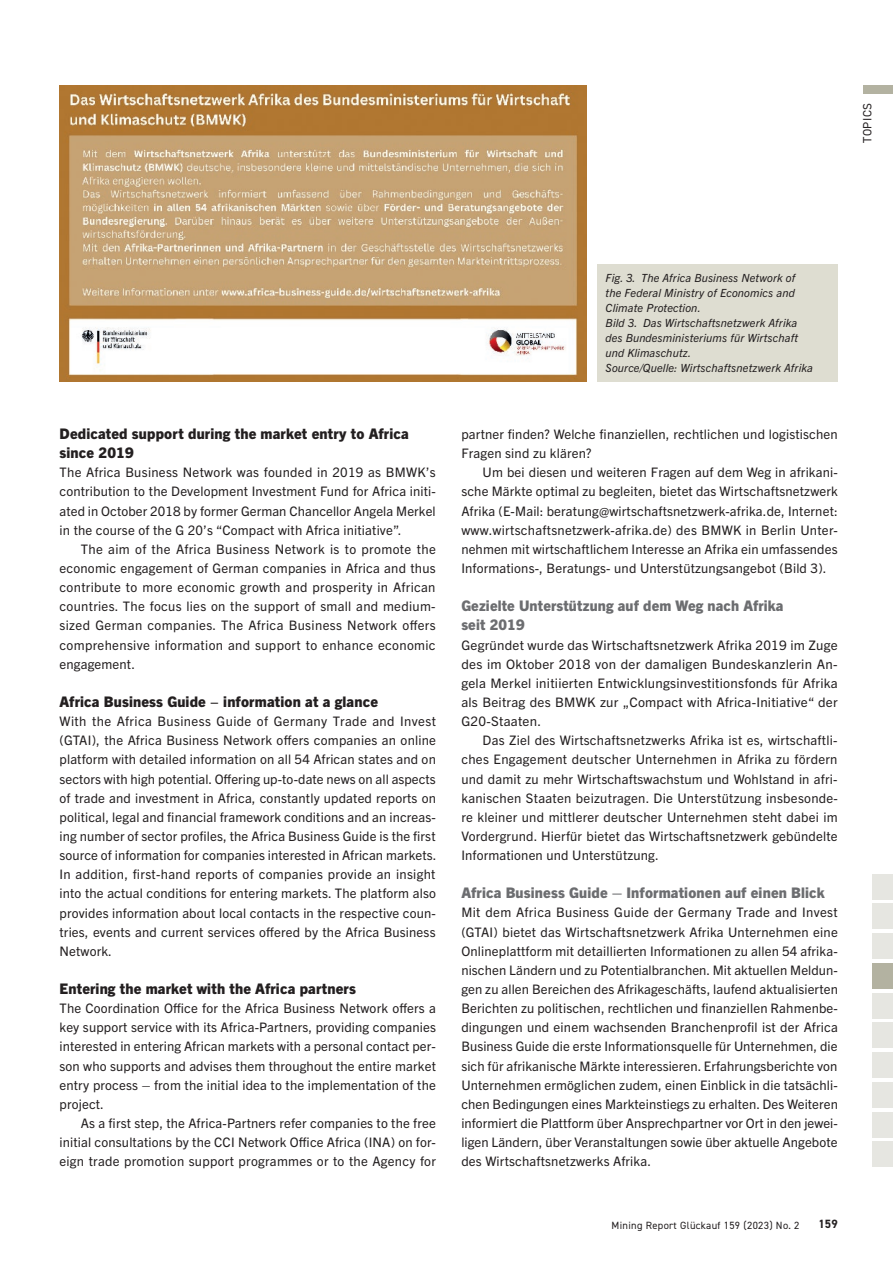
<style>
.page{position:relative;width:893px;height:1263px;background:#fff}
.page>*{position:absolute;margin:0;border:0;box-sizing:border-box;transform-origin:0 0}
.t1{font:800 14.7px/19.2px "Trade Gothic Next LT Pro";letter-spacing:.01em;color:#231f20}
.t2{font:800 14.7px/19.2px "Trade Gothic Next LT Pro";letter-spacing:.01em;color:#6c6d70}
.t3{font:13.2px/19.2px "Trade Gothic Next LT Pro";letter-spacing:.01em;color:#231f20;text-align:justify}
.t4{font:12px "DIN2014";letter-spacing:.045em;color:#231f20}
.t5{font:700 12px "DIN2014";color:#231f20}
.t6{font:italic 11.25px/15px "Trade Gothic Next LT Pro";letter-spacing:.01em;color:#231f20}
.t7{font:10.5px "DIN2014";letter-spacing:.03em;color:#231f20}
</style>
<div class="page">
<div style="left:863px;top:85px;width:30px;height:9px;background:#b3b2a1"></div>
<div style="left:872px;top:1141px;width:21px;height:26px;background:#e6e6e1"></div>
<div style="left:872px;top:1112px;width:21px;height:25px;background:#e6e6e1"></div>
<div style="left:872px;top:1082px;width:21px;height:26px;background:#e6e6e1"></div>
<div style="left:872px;top:1052px;width:21px;height:26px;background:#e6e6e1"></div>
<div style="left:872px;top:1023px;width:21px;height:25px;background:#e6e6e1"></div>
<div style="left:872px;top:993px;width:21px;height:25px;background:#e6e6e1"></div>
<div style="left:872px;top:933px;width:21px;height:26px;background:#e6e6e1"></div>
<div style="left:872px;top:903px;width:21px;height:26px;background:#e6e6e1"></div>
<div style="left:872px;top:874px;width:21px;height:25px;background:#e6e6e1"></div>
<div style="left:872px;top:963px;width:21px;height:26px;background:#b3b2a1"></div>
<img style="left:60px;top:85px;width:527px;height:297px">
<div style="left:597px;top:264px;width:241px;height:118px;background:#deddd1"></div>
<p class="t4" style="left:860px;top:143px;width:42px;rotate:-90deg">TOPICS</p>
<p class="t1" style="left:60px;top:423px;width:351px">Dedicated support during the market entry to Africa since 2019</p>
<p class="t3" style="left:60px;top:462px;width:378px">The Africa Business Network was founded in 2019 as BMWK’s contribution to the Development Investment Fund for Africa initi&shy;ated in October 2018 by former German Chancellor Angela Merkel in the course of the G 20’s “Compact with Africa initiative”.</p>
<p class="t3" style="left:60px;top:539px;width:378px;text-indent:21px">The aim of the Africa Business Network is to promote the economic engagement of German companies in Africa and thus contribute to more economic growth and prosperity in African countries. The focus lies on the support of small and medium&shy;sized German companies. The Africa Business Network offers comprehensive information and support to enhance economic engagement.</p>
<p class="t1" style="left:60px;top:691px;width:320px">Africa Business Guide − information at a glance</p>
<p class="t3" style="left:60px;top:711px;width:378px">With the Africa Business Guide of Germany Trade and Invest (GTAI), the Africa Business Network offers companies an online platform with detailed information on all 54 African states and on sectors with high potential. Offering up-to-date news on all aspects of trade and investment in Africa, constantly updated reports on political, legal and financial framework conditions and an increas&shy;ing number of sector profiles, the Africa Business Guide is the first source of information for companies interested in African markets.<br>In addition, first-hand reports of companies provide an insight into the actual conditions for entering markets. The platform also provides information about local contacts in the respective coun&shy;tries, events and current services offered by the Africa Business Network.</p>
<p class="t1" style="left:60px;top:978px;width:298px">Entering the market with the Africa partners</p>
<p class="t3" style="left:60px;top:998px;width:378px">The Coordination Office for the Africa Business Network offers a key support service with its Africa-Partners, providing companies interested in entering African markets with a personal contact per&shy;son who supports and advises them throughout the entire market entry process – from the initial idea to the implementation of the project.</p>
<p class="t3" style="left:60px;top:1113px;width:378px;text-indent:21px">As a first step, the Africa-Partners refer companies to the free initial consultations by the CCI Network Office Africa (INA) on for&shy;eign trade promotion support programmes or to the Agency for</p>
<p class="t6" style="left:605px;top:270px;width:209px">Fig. 3. The Africa Business Network of the Federal Ministry of Economics and Climate Protection.<br>Bild 3. Das Wirtschaftsnetzwerk Afrika des Bundesministeriums für Wirtschaft und Klimaschutz.<br>Source/Quelle: Wirtschaftsnetzwerk Afrika</p>
<p class="t3" style="left:461px;top:424px;width:378px">partner finden? Welche finanziellen, rechtlichen und logistischen<br>Fragen sind zu klären?</p>
<p class="t3" style="left:461px;top:462px;width:378px;text-indent:21px">Um bei diesen und weiteren Fragen auf dem Weg in afrikani&shy;sche Märkte optimal zu begleiten, bietet das Wirtschaftsnetzwerk Afrika (E-Mail: beratung@wirtschaftsnetzwerk-afrika.de, Internet: www.wirtschaftsnetzwerk-afrika.de) des BMWK in Berlin Unter&shy;nehmen mit wirtschaftlichem Interesse an Afrika ein umfassendes Informations-, Beratungs- und Unterstützungsangebot (Bild 3).</p>
<p class="t2" style="left:461px;top:595px;width:324px">Gezielte Unterstützung auf dem Weg nach Afrika seit 2019</p>
<p class="t3" style="left:461px;top:634px;width:378px">Gegründet wurde das Wirtschaftsnetzwerk Afrika 2019 im Zuge des im Oktober 2018 von der damaligen Bundeskanzlerin An&shy;gela Merkel initiierten Entwicklungsinvestitionsfonds für Afrika als Beitrag des BMWK zur „Compact with Africa-Initiative“ der G20-Staaten.</p>
<p class="t3" style="left:461px;top:730px;width:378px;text-indent:21px">Das Ziel des Wirtschaftsnetzwerks Afrika ist es, wirtschaftli&shy;ches Engagement deutscher Unternehmen in Afrika zu fördern und damit zu mehr Wirtschaftswachstum und Wohlstand in afri&shy;kanischen Staaten beizutragen. Die Unterstützung insbesonde&shy;re kleiner und mittlerer deutscher Unternehmen steht dabei im Vordergrund. Hierfür bietet das Wirtschaftsnetzwerk gebündelte Informationen und Unterstützung.</p>
<p class="t2" style="left:461px;top:882px;width:365px">Africa Business Guide – Informationen auf einen Blick</p>
<p class="t3" style="left:461px;top:902px;width:378px">Mit dem Africa Business Guide der Germany Trade and Invest (GTAI) bietet das Wirtschaftsnetzwerk Afrika Unternehmen eine Onlineplattform mit detaillierten Informationen zu allen 54 afrika&shy;nischen Ländern und zu Potentialbranchen. Mit aktuellen Meldun&shy;gen zu allen Bereichen des Afrikageschäfts, laufend aktualisierten Berichten zu politischen, rechtlichen und finanziellen Rahmenbe&shy;dingungen und einem wachsenden Branchenprofil ist der Africa Business Guide die erste Informationsquelle für Unternehmen, die sich für afrikanische Märkte interessieren. Erfahrungsberichte von Unternehmen ermöglichen zudem, einen Einblick in die tatsächli&shy;chen Bedingungen eines Markteinstiegs zu erhalten. Des Weiteren informiert die Plattform über Ansprechpartner vor Ort in den jewei&shy;ligen Ländern, über Veranstaltungen sowie über aktuelle Angebote des Wirtschaftsnetzwerks Afrika.</p>
<p class="t7" style="left:611px;top:1218px;width:189px">Mining Report Glückauf 159 (2023) No. 2</p>
<p class="t5" style="left:818px;top:1216px;width:21px">159</p>
</div>
